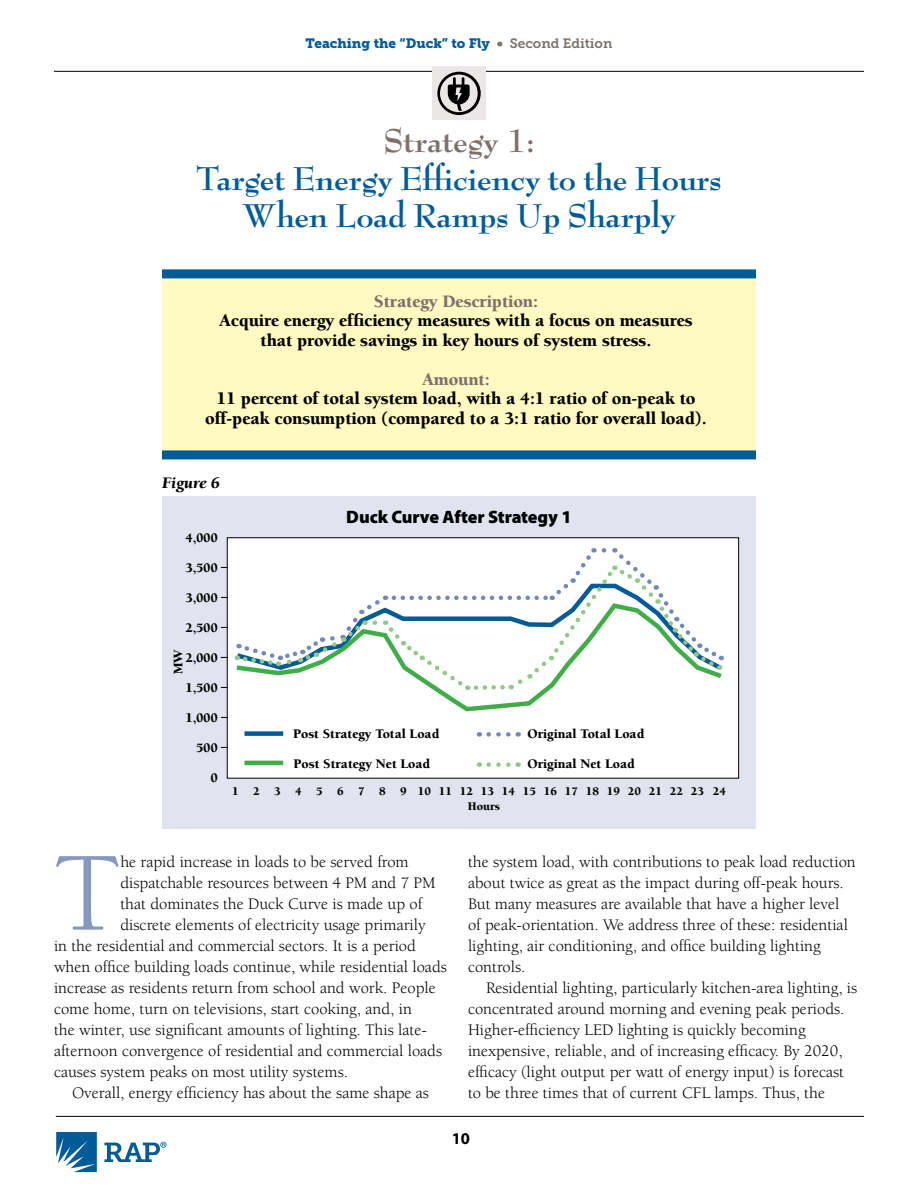
<style>
.page{position:relative;width:918px;height:1188px;background:#fff}
.page>*{position:absolute;margin:0;border:0;box-sizing:border-box;transform-origin:0 0}
.t1{font:115.65px "Berkeley Std";color:#8698c0}
.t2{font:700 36px/37.5px "Bernhard Modern Std";letter-spacing:-.01em;color:#005b97;text-align:center}
.t3{font:700 36px "Bernhard Modern Std";letter-spacing:-.01em;color:#7d706d}
.t4{font:900 18px/19.5px "Berkeley Std";letter-spacing:-.01em;color:#000;text-align:center}
.t5{font:900 18px "Berkeley Std";letter-spacing:-.01em;color:#7d706d}
.t6{font:900 18px "Myriad Pro";letter-spacing:-.005em;color:#000}
.t7{font:16.5px/21px "Berkeley Std";color:#000}
.t8{font:italic 900 16.5px "Berkeley Std";color:#000}
.t9{font:700 16.5px "Myriad Pro";color:#000}
.t10{font:900 13.5px "Berkeley Std";color:#000}
.t11{font:13.5px "Museo Slab 900";color:#005b97}
.t12{font:900 12px "Berkeley Std";color:#000}
.s1{color:#7d706d}
.s2{font-family:"Museo Slab 700";color:#7d706d}
</style>
<div class="page">
<hr style="left:54px;top:71px;width:810px;height:1px;background:#000">
<svg style="left:56px;top:1132px;width:41px;height:40px"></svg>
<svg style="left:104px;top:1142px;width:62px;height:20px"></svg>
<hr style="left:56px;top:1116px;width:808px;height:1px;background:#000">
<div style="left:162px;top:278px;width:594px;height:172px;background:#fffac2"></div>
<div style="left:162px;top:496px;width:594px;height:333px;background:#e1e4ee"></div>
<div style="left:227px;top:537px;width:512px;height:242px;background:#fff"></div>
<div style="left:245px;top:731px;width:38px;height:5px;background:#005b97"></div>
<svg style="left:489px;top:762px;width:30px;height:5px"></svg>
<svg style="left:489px;top:732px;width:30px;height:5px"></svg>
<hr style="left:245px;top:761px;width:38px;height:4px;background:#41ad49">
<div style="left:232px;top:601px;width:495px;height:113px;background:#fff"></div>
<svg style="left:237px;top:548px;width:486px;height:144px;background:#edf4f3"></svg>
<div style="left:162px;top:269px;width:594px;height:9px;background:#005b97"></div>
<div style="left:162px;top:450px;width:594px;height:9px;background:#005b97"></div>
<div style="left:432px;top:66px;width:54px;height:54px;background:#eae7e6"></div>
<svg style="left:437px;top:72px;width:44px;height:43px"></svg>
<p class="t11" style="left:305px;top:35px;width:309px">Teaching the “Duck” to Fly <span class="s1">•</span> <span class="s2">Second Edition</span></p>
<h2 class="t3" style="left:383px;top:122px;width:153px">Strategy 1:</h2>
<h2 class="t2" style="left:196px;top:160px;width:527px">Target Energy Efficiency to the Hours<br>When Load Ramps Up Sharply</h2>
<p class="t5" style="left:374px;top:291px;width:166px">Strategy Description:</p>
<p class="t4" style="left:219px;top:311px;width:475px">Acquire energy efficiency measures with a focus on measures that provide savings in key hours of system stress.</p>
<p class="t5" style="left:422px;top:369px;width:69px">Amount:</p>
<p class="t4" style="left:205px;top:389px;width:503px">11 percent of total system load, with a 4:1 ratio of on-peak to off-peak consumption (compared to a 3:1 ratio for overall load).</p>
<p class="t8" style="left:162px;top:474px;width:60px">Figure 6</p>
<p class="t10" style="left:186px;top:530px;width:34px">4,000</p>
<p class="t10" style="left:186px;top:560px;width:34px">3,500</p>
<p class="t10" style="left:186px;top:590px;width:34px">3,000</p>
<p class="t10" style="left:186px;top:620px;width:34px">2,500</p>
<p class="t10" style="left:186px;top:650px;width:34px">2,000</p>
<p class="t10" style="left:186px;top:680px;width:34px">1,500</p>
<p class="t10" style="left:186px;top:710px;width:34px">1,000</p>
<p class="t10" style="left:196px;top:740px;width:23px">500</p>
<p class="t10" style="left:210px;top:770px;width:9px">0</p>
<p class="t10" style="left:171px;top:674px;width:27px;rotate:-90deg">MW</p>
<p class="t6" style="left:346px;top:504px;width:227px">Duck Curve After Strategy 1</p>
<p class="t10" style="left:293px;top:727px;width:148px">Post Strategy Total Load</p>
<p class="t10" style="left:294px;top:756px;width:138px">Post Strategy Net Load</p>
<p class="t10" style="left:528px;top:727px;width:118px">Original Total Load</p>
<p class="t10" style="left:528px;top:756px;width:109px">Original Net Load</p>
<p class="t12" style="left:232px;top:784px;width:496px">1 2 3 4 5 6 7 8 9 101112131415161718192021222324</p>
<p class="t12" style="left:468px;top:800px;width:34px">Hours</p>
<h1 class="t1" style="left:54px;top:831px;width:68px">T</h1>
<p class="t7" style="left:120px;top:851px;width:290px">he rapid increase in loads to be served from</p>
<p class="t7" style="left:120px;top:872px;width:317px">dispatchable resources between 4 PM and 7 PM</p>
<p class="t7" style="left:120px;top:893px;width:303px">that dominates the Duck Curve is made up of</p>
<p class="t7" style="left:120px;top:914px;width:307px">discrete elements of electricity usage primarily</p>
<p class="t7" style="left:54px;top:935px;width:364px">in the residential and commercial sectors. It is a period</p>
<p class="t7" style="left:54px;top:956px;width:394px">when office building loads continue, while residential loads</p>
<p class="t7" style="left:54px;top:977px;width:383px">increase as residents return from school and work. People</p>
<p class="t7" style="left:54px;top:998px;width:359px">come home, turn on televisions, start cooking, and, in</p>
<p class="t7" style="left:54px;top:1019px;width:374px">the winter, use significant amounts of lighting. This late-</p>
<p class="t7" style="left:54px;top:1040px;width:390px">afternoon convergence of residential and commercial loads</p>
<p class="t7" style="left:54px;top:1061px;width:296px">causes system peaks on most utility systems.</p>
<p class="t7" style="left:72px;top:1082px;width:359px">Overall, energy efficiency has about the same shape as</p>
<p class="t7" style="left:468px;top:851px;width:389px">the system load, with contributions to peak load reduction about twice as great as the impact during off-peak hours.<br>But many measures are available that have a higher level of peak-orientation. We address three of these: residential lighting, air conditioning, and office building lighting controls.</p>
<p class="t7" style="left:468px;top:977px;width:391px;text-indent:18px">Residential lighting, particularly kitchen-area lighting, is concentrated around morning and evening peak periods.<br>Higher-efficiency LED lighting is quickly becoming inexpensive, reliable, and of increasing efficacy. By 2020, efficacy (light output per watt of energy input) is forecast to be three times that of current CFL lamps. Thus, the</p>
<p class="t9" style="left:452px;top:1130px;width:20px">10</p>
</div>
